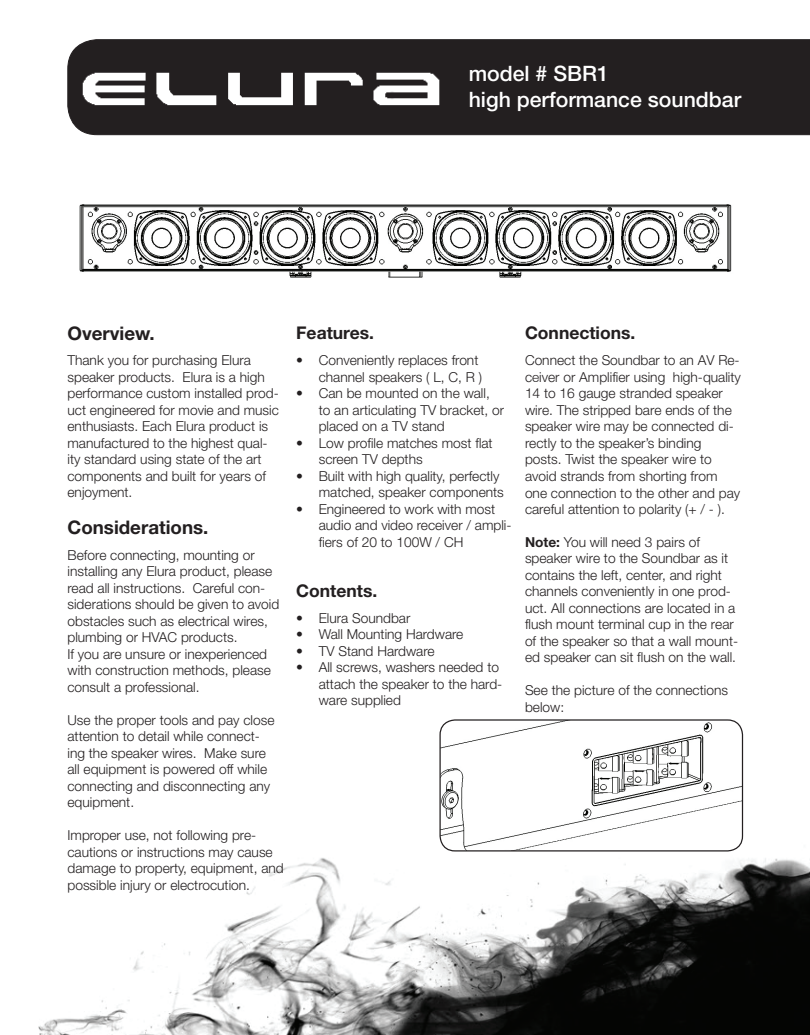
<style>
.page{position:relative;width:810px;height:1035px;background:#fff}
.page>*{position:absolute;margin:0;border:0;box-sizing:border-box;transform-origin:0 0}
.t1{font:500 21.25px/25.5px "Helvetica Neue LT Std";color:#fff}
.t2{font:700 18.75px "Helvetica Neue LT Std";color:#231f20}
.t3{font:700 17.5px "Helvetica Neue LT Std";color:#231f20}
.t4{font:300 13.75px/16.5px "Helvetica Neue LT Std";color:#231f20}
.s1{font-family:"Helvetica Neue LT"}
.s2{font-weight:700}
</style>
<div class="page">
<img style="left:38px;top:805px;width:772px;height:230px">
<div style="left:67px;top:39px;width:743px;height:96px;background:#231f20"></div>
<img style="left:70px;top:60px;width:387px;height:53px">
<img style="left:79px;top:204px;width:653px;height:74px">
<img style="left:440px;top:721px;width:302px;height:130px">
<div style="left:439px;top:719px;width:304px;height:133px;border:1px solid #231f20;border-radius:15px"></div>
<h1 class="t1" style="left:469px;top:61px;width:274px">model # SBR1<br>high performance soundbar</h1>
<h2 class="t2" style="left:68px;top:322px;width:89px">Overview.</h2>
<p class="t4" style="left:68px;top:352px;width:213px">Thank you for purchasing Elura speaker products. Elura is a high performance custom installed prod&shy;uct engineered for movie and music enthusiasts. Each Elura product is manufactured to the highest qual&shy;ity standard using state of the art components and built for years of enjoyment.</p>
<h2 class="t2" style="left:68px;top:516px;width:142px">Considerations.</h2>
<p class="t4" style="left:68px;top:546px;width:213px">Before connecting, mounting or installing any Elura product, please read all instructions. Careful con&shy;siderations should be given to avoid obstacles such as electrical wires, plumbing or HVAC products.<br>If you are unsure or inexperienced with construction methods, please consult a professional.</p>
<p class="t4" style="left:68px;top:711px;width:209px">Use the proper tools and pay close attention to detail while connect&shy;ing the speaker wires. Make sure all equipment is powered off while connecting and disconnecting any equipment.</p>
<p class="t4" style="left:68px;top:827px;width:218px">Improper use, not following pre&shy;cautions or instructions may cause damage to property, equipment, and possible injury or electrocution.</p>
<p class="t3" style="left:296px;top:322px;width:79px">Features.</p>
<p class="t4" style="left:296px;top:352px;width:187px;text-align:right">• Conveniently replaces front channel speakers ( L, C, R )</p>
<p class="t4" style="left:319px;top:385px;width:187px;text-indent:-22px">• Can be mounted on the wall, to an articulating TV bracket, or placed on a TV stand</p>
<p class="t4" style="left:319px;top:434px;width:175px;text-indent:-22px">• Low profile matches most flat screen TV depths</p>
<p class="t4" style="left:319px;top:467px;width:187px;text-indent:-22px">• Built with high quality, perfectly matched, speaker components</p>
<p class="t4" style="left:319px;top:500px;width:194px;text-indent:-22px">• Engineered to work with most audio and video receiver / ampli&shy;fiers of 20 to 100W / CH</p>
<p class="t3" style="left:296px;top:580px;width:83px">Contents.</p>
<p class="t4" style="left:296px;top:609px;width:116px">• Elura Soundbar</p>
<p class="t4" style="left:296px;top:626px;width:169px">• Wall Mounting Hardware</p>
<p class="t4" style="left:296px;top:642px;width:140px">• TV Stand Hardware</p>
<p class="t4" style="left:319px;top:659px;width:185px;text-indent:-22px">• All screws, washers needed to attach the speaker to the hard&shy;ware supplied</p>
<p class="t3" style="left:525px;top:322px;width:112px">Connections.</p>
<p class="t4" style="left:525px;top:352px;width:217px">Connect the Soundbar to an AV Re&shy;c<span class="s1">ei</span>ver or Amplifier using high-quality 14 to 16 gauge stranded speaker wire. The stripped bare ends of the speaker wire may be connected di&shy;rectly to the speaker’s binding posts. Twist the speaker wire to avoid strands from shorting from one connectio<span class="s1">n</span> to the other and pay careful attention to polarity (+ / - ).</p>
<p class="t4" style="left:525px;top:533px;width:215px"><span class="s2">Note:</span> You will need 3 pairs of speaker wire to the Soundbar as it contains the left, center, and right channels conveniently in one prod&shy;uct. All connections are located in a flush mount terminal cup in the rear of the speaker so that a wall mount&shy;ed speaker can sit flush on the wall.</p>
<p class="t4" style="left:525px;top:682px;width:205px">See the picture of the connections below:</p>
</div>
